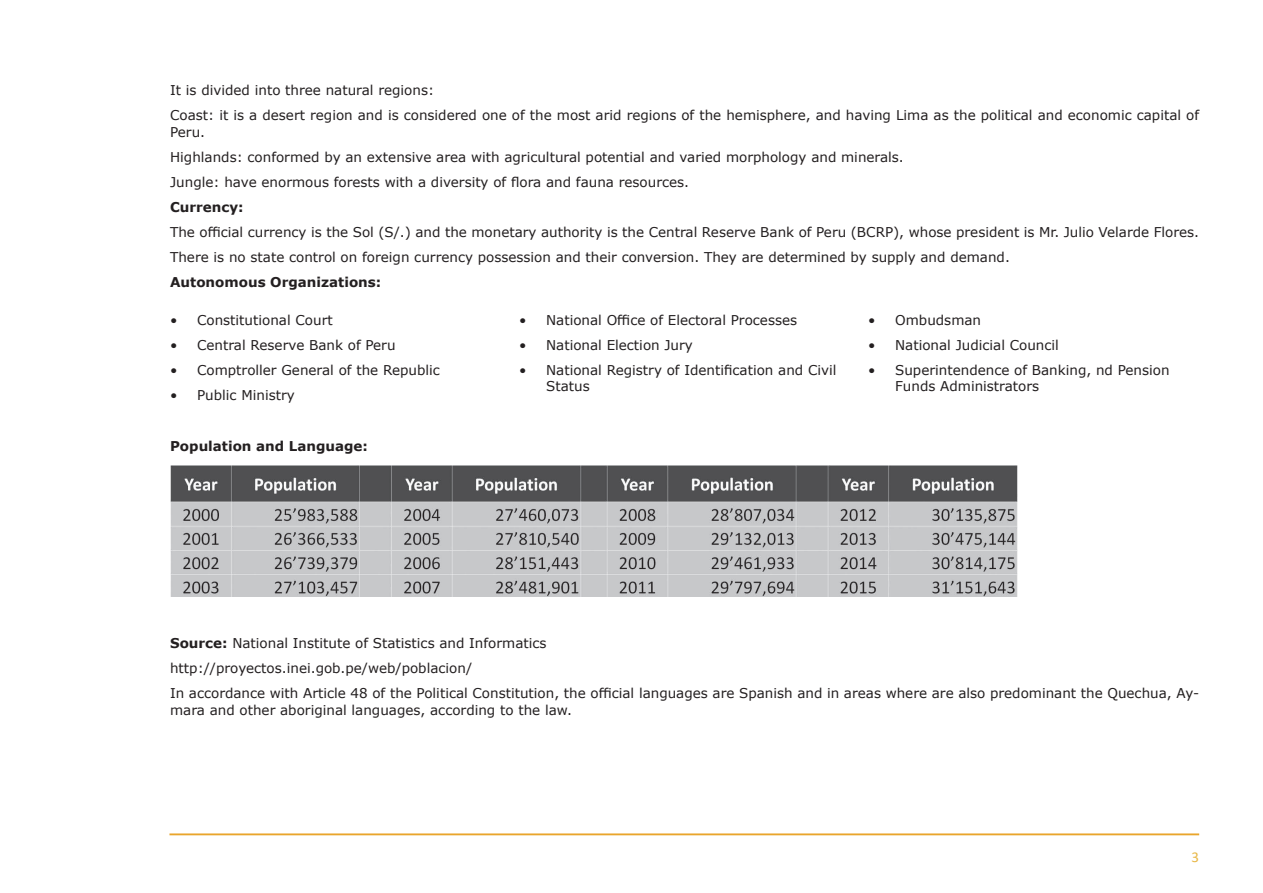
<style>
.page{position:relative;width:1263px;height:893px;background:#fff}
.page>*{position:absolute;margin:0;border:0;box-sizing:border-box;transform-origin:0 0}
.t1{font:15px "Calibri";color:#e8b848}
.t2{font:13.5px/25px "Verdana";color:#231f20}
.t3{font:700 13.5px "Verdana";color:#231f20}
.s1{font-weight:700}
</style>
<div class="page">
<hr style="left:169px;top:833px;width:1030px;height:2px;background:#e9a52c">
<img style="left:170px;top:466px;width:847px;height:131px">
<p class="t2" style="left:170px;top:78px;width:1030px">It is divided into three natural regions:<br>Coast: it is a desert region and is considered one of the most arid regions of the hemisphere, and having Lima as the political and economic capital of</p>
<p class="t2" style="left:170px;top:119px;width:735px">Peru.<br>Highlands: conformed by an extensive area with agricultural potential and varied morphology and minerals.<br>Jungle: have enormous forests with a diversity of flora and fauna resources.</p>
<p class="t3" style="left:170px;top:197px;width:75px">Currency:</p>
<p class="t2" style="left:170px;top:219px;width:1030px">The official currency is the Sol (S/.) and the monetary authority is the Central Reserve Bank of Peru (BCRP), whose president is Mr. Julio Velarde Flores.<br>There is no state control on foreign currency possession and their conversion. They are determined by supply and demand.</p>
<p class="t3" style="left:170px;top:272px;width:213px">Autonomous Organizations:</p>
<p class="t2" style="left:170px;top:307px;width:164px">• Constitutional Court</p>
<p class="t2" style="left:170px;top:332px;width:227px">• Central Reserve Bank of Peru</p>
<p class="t2" style="left:170px;top:357px;width:271px">• Comptroller General of the Republic</p>
<p class="t2" style="left:170px;top:382px;width:126px">• Public Ministry</p>
<p class="t2" style="left:519px;top:307px;width:279px">• National Office of Electoral Processes</p>
<p class="t2" style="left:519px;top:332px;width:175px">• National Election Jury</p>
<p class="t2" style="left:546px;top:362px;width:292px;line-height:16.5px;text-indent:-27px">• National Registry of Identification and Civil<br>Status</p>
<p class="t2" style="left:868px;top:307px;width:114px">• Ombudsman</p>
<p class="t2" style="left:868px;top:332px;width:192px">• National Judicial Council</p>
<p class="t2" style="left:895px;top:362px;width:276px;line-height:16.5px;text-indent:-27px">• Superintendence of Banking, nd Pension<br>Funds Administrators</p>
<p class="t3" style="left:170px;top:436px;width:199px">Population and Language:</p>
<p class="t2" style="left:170px;top:631px;width:1030px"><span class="s1">Source:</span> National Institute of Statistics and Informatics<br>http://proyectos.inei.gob.pe/web/poblacion/<br>In accordance with Article 48 of the Political Constitution, the official languages are Spanish and in areas where are also predominant the Quechua, Ay-</p>
<p class="t2" style="left:170px;top:697px;width:404px">mara and other aboriginal languages, according to the law.</p>
<p class="t1" style="left:1191px;top:846px;width:9px">3</p>
</div>
